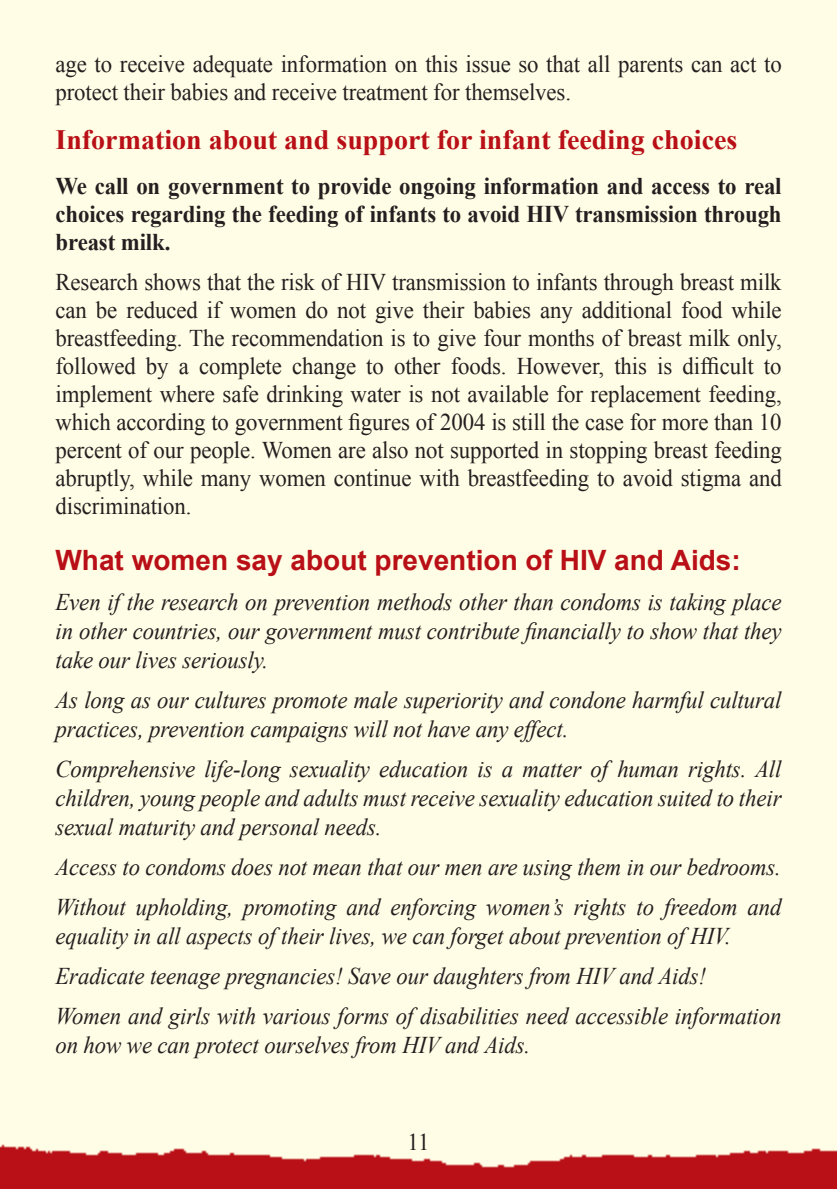
<style>
.page{position:relative;width:837px;height:1189px;background:#fffde5}
.page>*{position:absolute;margin:0;border:0;box-sizing:border-box;transform-origin:0 0}
.t1{font:700 28px "Times New Roman";color:#b90f17}
.t2{font:700 28px "Arial";color:#b90f17}
.t3{font:italic 24px/28.8px "Times New Roman";letter-spacing:-.005em;color:#231f20;scale:.95 1}
.t4{font:24px/28px "Times New Roman";letter-spacing:-.005em;color:#231f20;scale:.95 1}
.t5{font:700 24px/28px "Times New Roman";letter-spacing:-.005em;color:#231f20;text-align:justify;scale:.95 1}
</style>
<div class="page">
<img style="left:0;top:1144px;width:837px;height:45px">
<p class="t4" style="left:55px;top:50px;width:766px">age to receive adequate information on this issue so that all parents can act to protect their babies and receive treatment for themselves.</p>
<p class="t1" style="left:55px;top:124px;width:683px">Information about and support for infant feeding choices</p>
<p class="t5" style="left:55px;top:172px;width:766px">We call on government to provide ongoing information and access to real choices regarding the feeding of infants to avoid HIV transmission through breast milk.</p>
<p class="t4" style="left:55px;top:268px;width:766px;text-align:justify">Research shows that the risk of HIV transmission to infants through breast milk can be reduced if women do not give their babies any additional food while breastfeeding. The recommendation is to give four months of breast milk only, followed by a complete change to other foods. However, this is difficult to implement where safe drinking water is not available for replacement feeding, which according to government figures of 2004 is still the case for more than 10 percent of our people. Women are also not supported in stopping breast feeding abruptly, while many women continue with breastfeeding to avoid stigma and discrimination.</p>
<p class="t2" style="left:55px;top:545px;width:687px">What women say about prevention of HIV and Aids:</p>
<p class="t3" style="left:55px;top:588px;width:766px;text-align:justify">Even if the research on prevention methods other than condoms is taking place in other countries, our government must contribute financially to show that they take our lives seriously.</p>
<p class="t3" style="left:55px;top:685px;width:765px">As long as our cultures promote male superiority and condone harmful cultural practices, prevention campaigns will not have any effect.</p>
<p class="t3" style="left:55px;top:754px;width:765px;text-align:justify">Comprehensive life-long sexuality education is a matter of human rights. All children, young people and adults must receive sexuality education suited to their sexual maturity and personal needs.</p>
<p class="t3" style="left:55px;top:846px;width:765px;line-height:40.2px">Access to condoms does not mean that our men are using them in our bedrooms.<br>Without upholding, promoting and enforcing women’s rights to freedom and</p>
<p class="t3" style="left:55px;top:915px;width:765px;line-height:40.2px">equality in all aspects of their lives, we can forget about prevention of HIV.<br>Eradicate teenage pregnancies! Save our daughters from HIV and Aids!<br>Women and girls with various forms of disabilities need accessible information</p>
<p class="t3" style="left:55px;top:1030px;width:501px">on how we can protect ourselves from HIV and Aids.</p>
<p class="t4" style="left:407px;top:1128px;width:24px">11</p>
</div>
